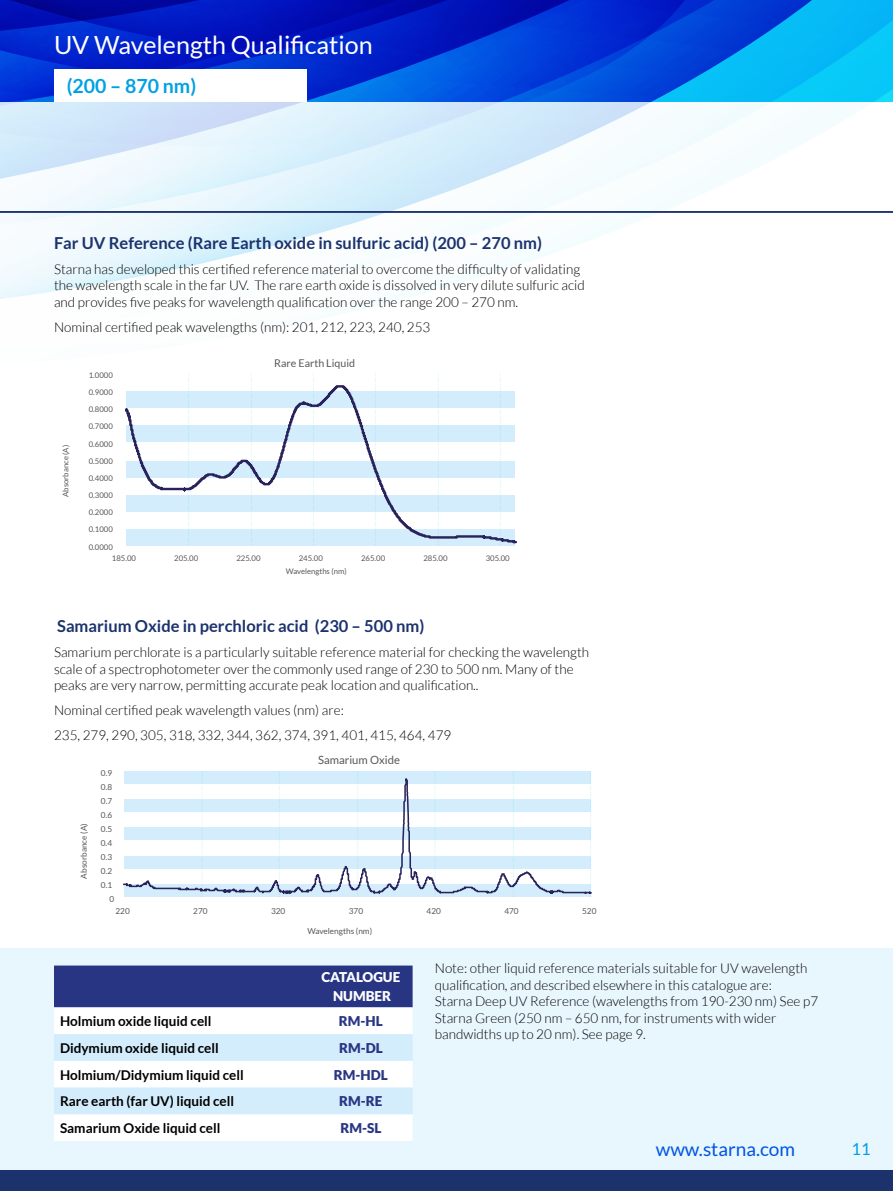
<style>
.page{position:relative;width:893px;height:1191px;background:#fff}
.page>*{position:absolute;margin:0;border:0;box-sizing:border-box;transform-origin:0 0}
.t1{font:25.05px "Lato";color:#fff}
.t2{font:700 19.5px "Lato";color:#00a1e4}
.t3{font:19.05px "Lato";color:#0055e3}
.t4{font:700 16.5px "Lato";color:#1b326d}
.t5{font:16.5px "Lato";color:#009fe3}
.t6{font:300 13.5px/16.5px "Lato";color:#000}
.t7{font:700 13.5px "Lato";color:#000}
.t8{font:900 13.5px "Lato";color:#283583}
.t9{font:900 13.5px/19px "Lato";color:#fff;text-align:center}
.t10{font:11.4px "Lato";color:#585857}
.t11{font:10.65px "Lato";color:#585857}
.t12{font:8.25px "Lato";color:#585857}
.t13{font:7.8px "Lato";color:#585857}
</style>
<div class="page">
<svg style="left:0;top:0;width:893px;height:103px;background:#044bd4"></svg>
<svg style="left:0;top:103px;width:870px;height:271px"></svg>
<div style="left:0;top:948px;width:893px;height:243px;background:#e8f6fe"></div>
<div style="left:0;top:1170px;width:893px;height:21px;background:#1b326d"></div>
<hr style="left:0;top:211px;width:893px;height:2px;background:#1b326d">
<div style="left:54px;top:965px;width:359px;height:42px;background:#283583"></div>
<div style="left:54px;top:1007px;width:359px;height:134px;background:#fff"></div>
<svg style="left:54px;top:1034px;width:359px;height:80px;background:#e2f2fc"></svg>
<div style="left:127px;top:529px;width:388px;height:16px;background:#d4edfc"></div>
<svg style="left:125px;top:384px;width:392px;height:160px"></svg>
<div style="left:124px;top:771px;width:467px;height:12px;background:#d4edfc"></div>
<svg style="left:123px;top:777px;width:469px;height:119px"></svg>
<div style="left:54px;top:69px;width:252px;height:33px;background:#fff"></div>
<h1 class="t1" style="left:54px;top:31px;width:320px">UV Wavelength Qualification</h1>
<h2 class="t2" style="left:67px;top:75px;width:131px">(200 – 870 nm)</h2>
<p class="t4" style="left:54px;top:233px;width:489px">Far UV Reference (Rare Earth oxide in sulfuric acid) (200 – 270 nm)</p>
<p class="t6" style="left:54px;top:261px;width:532px">Starna has developed this certified reference material to overcome the difficulty of validating the wavelength scale in the far UV. The rare earth oxide is dissolved in very dilute sulfuric acid and provides five peaks for wavelength qualification over the range 200 – 270 nm.</p>
<p class="t6" style="left:54px;top:319px;width:378px">Nominal certified peak wavelengths (nm): 201, 212, 223, 240, 253</p>
<p class="t13" style="left:61px;top:497px;width:54px;rotate:-90deg">Absorbance (A)</p>
<p class="t13" style="left:89px;top:371px;width:26px">1.0000</p>
<p class="t13" style="left:89px;top:388px;width:26px">0.9000</p>
<p class="t13" style="left:89px;top:405px;width:26px">0.8000</p>
<p class="t13" style="left:89px;top:422px;width:26px">0.7000</p>
<p class="t13" style="left:89px;top:439px;width:26px">0.6000</p>
<p class="t13" style="left:89px;top:456px;width:26px">0.5000</p>
<p class="t13" style="left:89px;top:474px;width:26px">0.4000</p>
<p class="t13" style="left:89px;top:491px;width:26px">0.3000</p>
<p class="t13" style="left:89px;top:508px;width:26px">0.2000</p>
<p class="t13" style="left:89px;top:525px;width:26px">0.1000</p>
<p class="t13" style="left:89px;top:542px;width:26px">0.0000</p>
<p class="t11" style="left:274px;top:358px;width:82px">Rare Earth Liquid</p>
<p class="t13" style="left:112px;top:554px;width:26px">185.00</p>
<p class="t13" style="left:174px;top:554px;width:26px">205.00</p>
<p class="t13" style="left:236px;top:554px;width:26px">225.00</p>
<p class="t13" style="left:299px;top:554px;width:26px">245.00</p>
<p class="t13" style="left:361px;top:554px;width:26px">265.00</p>
<p class="t13" style="left:423px;top:554px;width:26px">285.00</p>
<p class="t13" style="left:486px;top:554px;width:26px">305.00</p>
<p class="t13" style="left:286px;top:567px;width:62px">Wavelengths (nm)</p>
<p class="t4" style="left:57px;top:616px;width:369px">Samarium Oxide in perchloric acid (230 – 500 nm)</p>
<p class="t6" style="left:54px;top:644px;width:537px">Samarium perchlorate is a particularly suitable reference material for checking the wavelength scale of a spectrophotometer over the commonly used range of 230 to 500 nm. Many of the peaks are very narrow, permitting accurate peak location and qualification..</p>
<p class="t6" style="left:54px;top:698px;width:399px;line-height:25px">Nominal certified peak wavelength values (nm) are:<br>235, 279, 290, 305, 318, 332, 344, 362, 374, 391, 401, 415, 464, 479</p>
<p class="t12" style="left:79px;top:878px;width:57px;rotate:-90deg">Absorbance (A)</p>
<p class="t12" style="left:101px;top:768px;width:13px">0.9</p>
<p class="t12" style="left:101px;top:782px;width:13px">0.8</p>
<p class="t12" style="left:101px;top:796px;width:13px">0.7</p>
<p class="t12" style="left:101px;top:810px;width:13px">0.6</p>
<p class="t12" style="left:101px;top:824px;width:13px">0.5</p>
<p class="t12" style="left:101px;top:838px;width:13px">0.4</p>
<p class="t12" style="left:101px;top:852px;width:13px">0.3</p>
<p class="t12" style="left:101px;top:866px;width:13px">0.2</p>
<p class="t12" style="left:101px;top:880px;width:13px">0.1</p>
<p class="t12" style="left:110px;top:894px;width:6px">0</p>
<p class="t10" style="left:318px;top:753px;width:84px">Samarium Oxide</p>
<p class="t12" style="left:116px;top:906px;width:16px">220</p>
<p class="t12" style="left:193px;top:906px;width:16px">270</p>
<p class="t12" style="left:271px;top:906px;width:16px">320</p>
<p class="t12" style="left:349px;top:906px;width:16px">370</p>
<p class="t12" style="left:427px;top:906px;width:16px">420</p>
<p class="t12" style="left:504px;top:906px;width:16px">470</p>
<p class="t12" style="left:582px;top:906px;width:16px">520</p>
<p class="t12" style="left:307px;top:926px;width:66px">Wavelengths (nm)</p>
<p class="t9" style="left:321px;top:967px;width:81px">CATALOGUE<br>NUMBER</p>
<p class="t7" style="left:60px;top:1013px;width:153px">Holmium oxide liquid cell</p>
<p class="t8" style="left:339px;top:1013px;width:45px">RM-HL</p>
<p class="t7" style="left:60px;top:1040px;width:160px">Didymium oxide liquid cell</p>
<p class="t8" style="left:339px;top:1040px;width:45px">RM-DL</p>
<p class="t7" style="left:60px;top:1067px;width:185px">Holmium/Didymium liquid cell</p>
<p class="t8" style="left:334px;top:1066px;width:55px">RM-HDL</p>
<p class="t7" style="left:60px;top:1093px;width:176px">Rare earth (far UV) liquid cell</p>
<p class="t8" style="left:339px;top:1093px;width:45px">RM-RE</p>
<p class="t7" style="left:60px;top:1120px;width:162px">Samarium Oxide liquid cell</p>
<p class="t8" style="left:340px;top:1120px;width:42px">RM-SL</p>
<p class="t6" style="left:435px;top:960px;width:385px">Note: other liquid reference materials suitable for UV wavelength qualification, and described elsewhere in this catalogue are:<br>Starna Deep UV Reference (wavelengths from 190-230 nm) See p7<br>Starna Green (250 nm – 650 nm, for instruments with wider bandwidths up to 20 nm). See page 9.</p>
<h3 class="t3" style="left:656px;top:1138px;width:141px">www.starna.com</h3>
<p class="t5" style="left:851px;top:1140px;width:21px">11</p>
</div>
